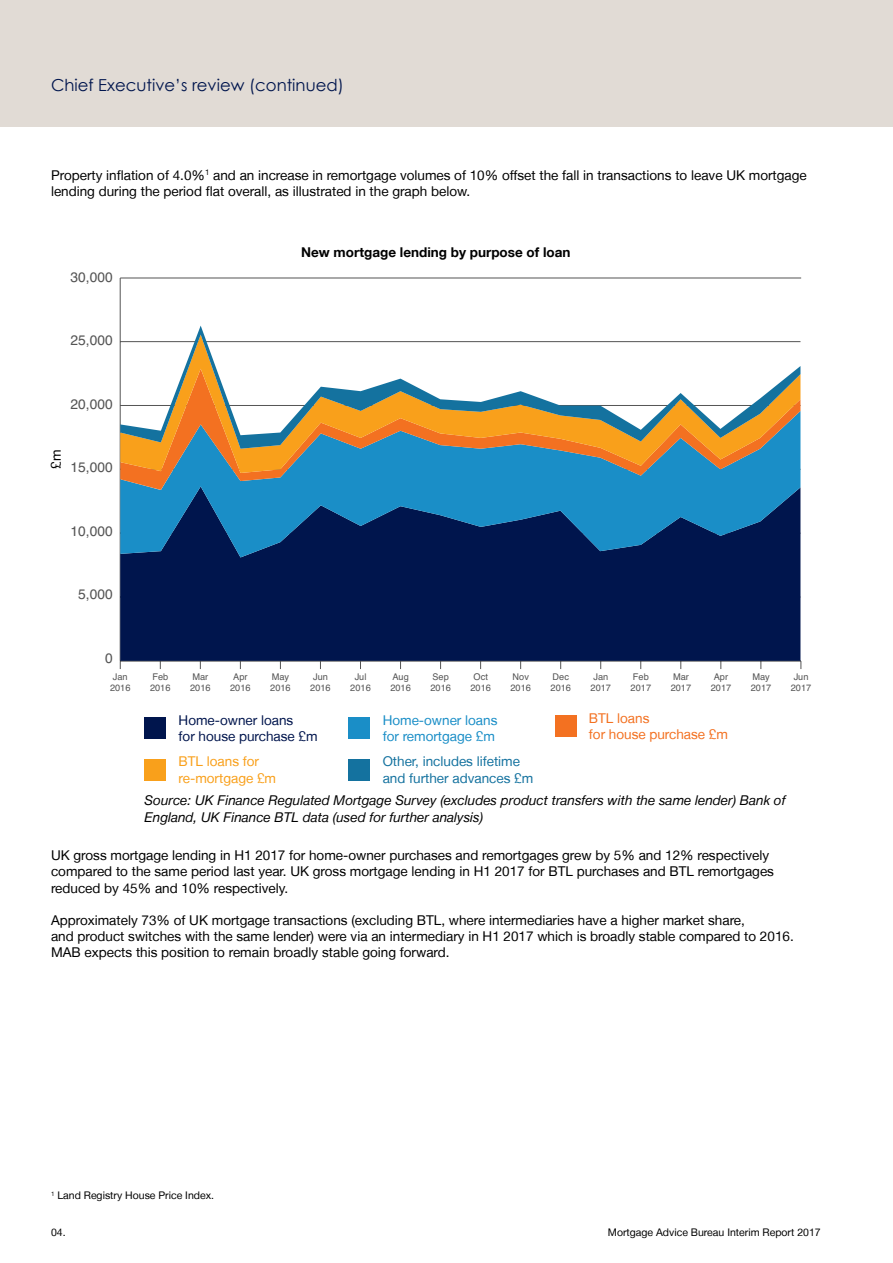
<style>
.page{position:relative;width:893px;height:1263px;background:#fff}
.page>*{position:absolute;margin:0;border:0;box-sizing:border-box;transform-origin:0 0}
.t1{font:16.5px "Century Gothic";color:#00154d}
.t2{font:13.8px "Helvetica";color:#545454}
.t3{font:13.5px/16.2px "Helvetica Neue LT";color:#000}
.t4{font:italic 13.5px/16.5px "Helvetica Neue LT";color:#000}
.t5{font:13.5px/16.2px "Helvetica Neue LT";color:#14729f}
.t6{font:700 13.5px "Helvetica Neue LT";color:#000}
.t7{font:13.5px/16.2px "Helvetica Neue LT";color:#00154d}
.t8{font:13.5px/16.2px "Helvetica Neue LT";color:#1a8ec7}
.t9{font:13.5px/16.2px "Helvetica Neue LT";color:#f37121}
.t10{font:13.5px/16.2px "Helvetica Neue LT";color:#f9a01b}
.t11{font:10.5px "Helvetica Neue LT";color:#000}
.t12{font:9.3px/11.1px "Helvetica";color:#545454}
</style>
<div class="page">
<div style="left:0;top:0;width:893px;height:127px;background:#e1dbd5"></div>
<hr style="left:120px;top:661px;width:681px;height:1px;background:#545454">
<hr style="left:120px;top:278px;width:1px;height:383px;background:#545454">
<hr style="left:120px;top:278px;width:681px;height:1px;background:#545454">
<div style="left:120px;top:557px;width:680px;height:104px;background:#00154d"></div>
<svg style="left:120px;top:490px;width:680px;height:67px;background:#0e568e"></svg>
<svg style="left:120px;top:473px;width:680px;height:17px;background:#2a8bba"></svg>
<svg style="left:120px;top:449px;width:680px;height:24px;background:#5e8d93"></svg>
<svg style="left:120px;top:326px;width:680px;height:123px"></svg>
<div style="left:145px;top:717px;width:21px;height:22px;background:#00154d"></div>
<div style="left:145px;top:759px;width:21px;height:21px;background:#f9a01b"></div>
<div style="left:555px;top:716px;width:21px;height:21px;background:#f37121"></div>
<div style="left:349px;top:718px;width:21px;height:21px;background:#1a8ec7"></div>
<div style="left:349px;top:759px;width:21px;height:21px;background:#14729f"></div>
<p class="t1" style="left:51px;top:75px;width:294px">Chief Executive’s review (continued)</p>
<p class="t3" style="left:51px;top:167px;width:757px">Property inflation of 4.0%<sup>1</sup> and an increase in remortgage volumes of 10% offset the fall in transactions to leave UK mortgage lending during the period flat overall, as illustrated in the graph below.</p>
<p class="t2" style="left:70px;top:266px;width:44px">30,000</p>
<p class="t6" style="left:301px;top:244px;width:271px">New mortgage lending by purpose of loan</p>
<p class="t2" style="left:70px;top:330px;width:44px">25,000</p>
<p class="t2" style="left:70px;top:393px;width:44px">20,000</p>
<p class="t3" style="left:48px;top:469px;width:21px;rotate:-90deg">£m</p>
<p class="t2" style="left:70px;top:457px;width:44px">15,000</p>
<p class="t2" style="left:70px;top:520px;width:44px">10,000</p>
<p class="t2" style="left:78px;top:584px;width:36px">5,000</p>
<p class="t2" style="left:105px;top:647px;width:9px">0</p>
<p class="t12" style="left:350px;top:672px;width:22px;text-align:center">Jul<br>2016</p>
<p class="t12" style="left:390px;top:672px;width:22px">Aug<br>2016</p>
<p class="t12" style="left:430px;top:672px;width:22px">Sep<br>2016</p>
<p class="t12" style="left:470px;top:672px;width:22px;text-align:center">Oct<br>2016</p>
<p class="t12" style="left:510px;top:672px;width:22px">Nov<br>2016</p>
<p class="t12" style="left:551px;top:672px;width:22px">Dec<br>2016</p>
<p class="t12" style="left:110px;top:672px;width:22px;text-align:center">Jan<br>2016</p>
<p class="t12" style="left:150px;top:672px;width:22px">Feb<br>2016</p>
<p class="t12" style="left:190px;top:672px;width:22px">Mar<br>2016</p>
<p class="t12" style="left:230px;top:672px;width:22px;text-align:center">Apr<br>2016</p>
<p class="t12" style="left:270px;top:672px;width:22px">May<br>2016</p>
<p class="t12" style="left:310px;top:672px;width:22px;text-align:center">Jun<br>2016</p>
<p class="t12" style="left:591px;top:672px;width:22px;text-align:center">Jan<br>2017</p>
<p class="t12" style="left:631px;top:672px;width:22px">Feb<br>2017</p>
<p class="t12" style="left:671px;top:672px;width:22px">Mar<br>2017</p>
<p class="t12" style="left:711px;top:672px;width:22px;text-align:center">Apr<br>2017</p>
<p class="t12" style="left:751px;top:672px;width:22px">May<br>2017</p>
<p class="t12" style="left:791px;top:672px;width:22px;text-align:center">Jun<br>2017</p>
<p class="t9" style="left:589px;top:710px;width:141px">BTL loans<br>for house purchase £m</p>
<p class="t7" style="left:179px;top:712px;width:141px">Home-owner loans<br>for house purchase £m</p>
<p class="t10" style="left:179px;top:753px;width:99px">BTL loans for re-mortgage £m</p>
<p class="t8" style="left:383px;top:712px;width:116px">Home-owner loans for remortgage £m</p>
<p class="t5" style="left:383px;top:753px;width:152px">Other, includes lifetime and further advances £m</p>
<p class="t4" style="left:145px;top:792px;width:643px">Source: UK Finance Regulated Mortgage Survey (excludes product transfers with the same lender) Bank of<br>England, UK Finance BTL data (used for further analysis)</p>
<p class="t3" style="left:51px;top:847px;width:724px">UK gross mortgage lending in H1 2017 for home-owner purchases and remortgages grew by 5% and 12% respectively compared to the same period last year. UK gross mortgage lending in H1 2017 for BTL purchases and BTL remortgages reduced by 45% and 10% respectively.</p>
<p class="t3" style="left:51px;top:912px;width:744px">Approximately 73% of UK mortgage transactions (excluding BTL, where intermediaries have a higher market share,<br>and product switches with the same lender) were via an intermediary in H1 2017 which is broadly stable compared to 2016.<br>MAB expects this position to remain broadly stable going forward.</p>
<p class="t11" style="left:51px;top:1189px;width:165px"><sup>1</sup> Land Registry House Price Index.</p>
<p class="t11" style="left:51px;top:1226px;width:16px">04.</p>
<p class="t11" style="left:608px;top:1226px;width:214px">Mortgage Advice Bureau Interim Report 2017</p>
</div>
